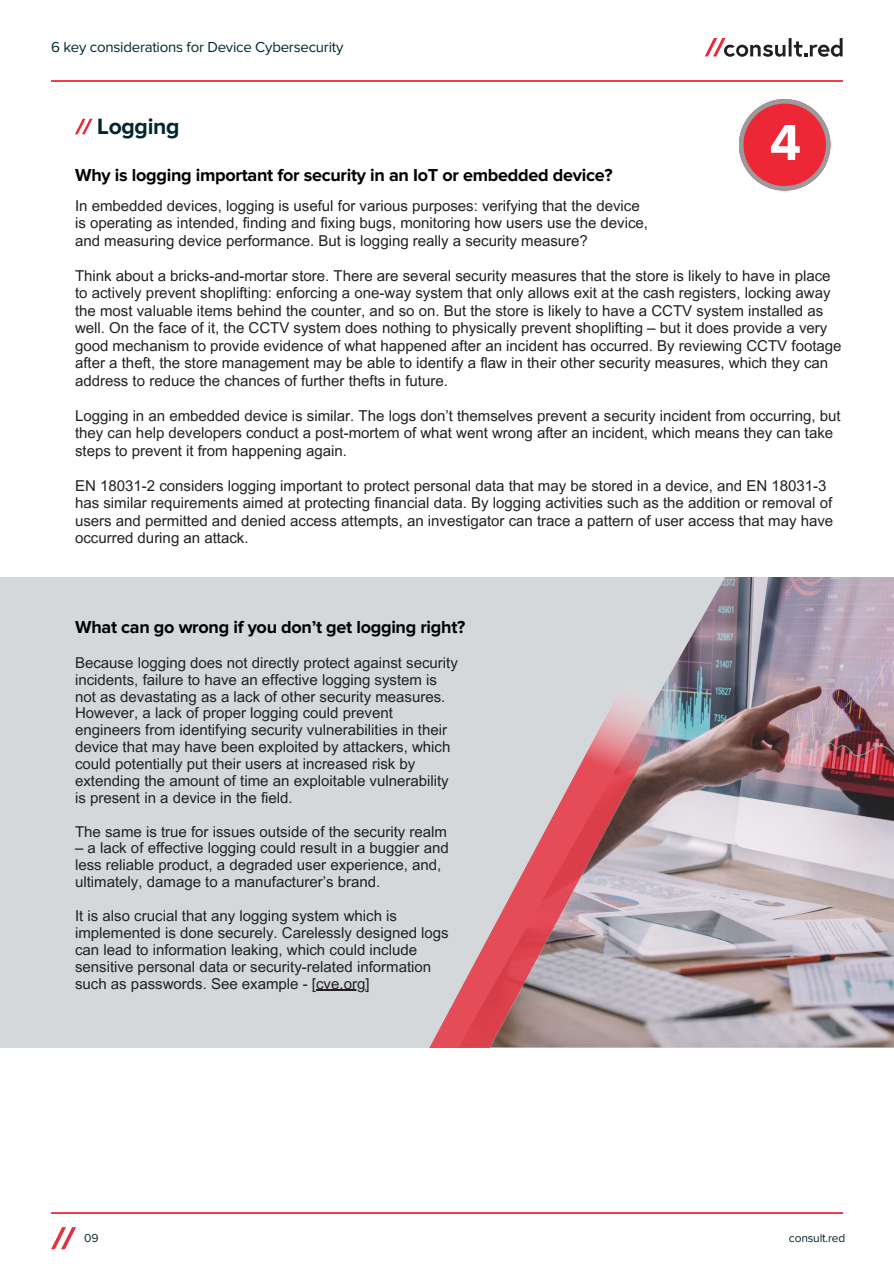
<style>
.page{position:relative;width:894px;height:1264px;background:#fff}
.page>*{position:absolute;margin:0;border:0;box-sizing:border-box;transform-origin:0 0}
.t1{font:700 52.5px "Proxima Nova";color:#fff}
.t2{font:700 22.95px "Proxima Nova";letter-spacing:-.015em;color:#00272f}
.t3{font:700 18px "Proxima Nova";letter-spacing:-.015em;color:#000}
.t4{font:15px/16.8px "Arial MT Pro";color:#231f20}
.t5{font:15px "Proxima Nova";letter-spacing:-.015em;color:#00272f}
.t6{font:12px "Proxima Nova";letter-spacing:-.015em;color:#00272f}
</style>
<div class="page">
<svg style="left:75px;top:119px;width:18px;height:15px"></svg>
<hr style="left:51px;top:81px;width:791px;height:1px;background:#ef3c47">
<hr style="left:51px;top:1212px;width:791px;height:1px;background:#ef3c47">
<svg style="left:51px;top:1227px;width:25px;height:22px"></svg>
<svg style="left:704px;top:38px;width:138px;height:19px"></svg>
<div style="left:0;top:576px;width:893px;height:471px;background:#d4d8db"></div>
<img style="left:458px;top:576px;width:435px;height:471px">
<hr style="left:316px;top:989px;width:49px;height:1px;background:#231f20">
<img style="left:430px;top:676px;width:257px;height:371px">
<svg style="left:739px;top:99px;width:90px;height:91px"></svg>
<h3 class="t5" style="left:51px;top:40px;width:294px">6 key considerations for Device Cybersecurity</h3>
<h3 class="t2" style="left:97px;top:115px;width:84px">Logging</h3>
<p class="t3" style="left:75px;top:167px;width:539px">Why is logging important for security in an IoT or embedded device?</p>
<p class="t1" style="left:769px;top:130px;width:42px">44</p>
<h1 class="t4" style="left:75px;top:198px;width:574px;line-height:17.5px">In embedded devices, logging is useful for various purposes: verifying that the device is operating as intended, finding and fixing bugs, monitoring how users use the device,</h1>
<h2 class="t4" style="left:75px;top:234px;width:514px">and measuring device performance. But is logging really a security measure?</h2>
<h2 class="t4" style="left:75px;top:268px;width:756px;line-height:17.5px;text-align:justify">Think about a bricks-and-mortar store. There are several security measures that the store is likely to have in place to actively prevent shoplifting: enforcing a one-way system that only allows exit at the cash registers, locking away the most valuable items behind the counter, and so on. But the store is likely to have a CCTV system installed as</h2>
<p class="t4" style="left:75px;top:321px;width:767px;line-height:17.5px">well. On the face of it, the CCTV system does nothing to physically prevent shoplifting – but it does provide a very good mechanism to provide evidence of what happened after an incident has occurred. By reviewing CCTV footage after a theft, the store management may be able to identify a flaw in their other security measures, which they can address to reduce the chances of further thefts in future.</p>
<p class="t4" style="left:75px;top:408px;width:766px;line-height:17.5px">Logging in an embedded device is similar. The logs don’t themselves prevent a security incident from occurring, but they can help developers conduct a post-mortem of what went wrong after an incident, which means they can take steps to prevent it from happening again.</p>
<p class="t4" style="left:75px;top:478px;width:759px;line-height:17.5px">EN 18031-2 considers logging important to protect personal data that may be stored in a device, and EN 18031-3 has similar requirements aimed at protecting financial data. By logging activities such as the addition or removal of users and permitted and denied access attempts, an investigator can trace a pattern of user access that may have occurred during an attack.</p>
<p class="t3" style="left:75px;top:618px;width:391px">What can go wrong if you don’t get logging right?</p>
<h3 class="t4" style="left:75px;top:656px;width:384px">Because logging does not directly protect against security incidents, failure to have an effective logging system is not as devastating as a lack of other security measures.<br>However, a lack of proper logging could prevent engineers from identifying security vulnerabilities in their device that may have been exploited by attackers, which could potentially put their users at increased risk by extending the amount of time an exploitable vulnerability is present in a device in the field.</h3>
<h3 class="t4" style="left:75px;top:824px;width:373px">The same is true for issues outside of the security realm</h3>
<h3 class="t4" style="left:75px;top:841px;width:375px">– a lack of effective logging could result in a buggier and less reliable product, a degraded user experience, and, ultimately, damage to a manufacturer’s brand.</h3>
<h3 class="t4" style="left:75px;top:909px;width:375px">It is also crucial that any logging system which is implemented is done securely. Carelessly designed logs can lead to information leaking, which could include sensitive personal data or security-related information such as passwords. See example - [cve.org]</h3>
<h3 class="t6" style="left:84px;top:1231px;width:16px">09</h3>
<p class="t6" style="left:788px;top:1232px;width:58px">consult.red</p>
</div>
